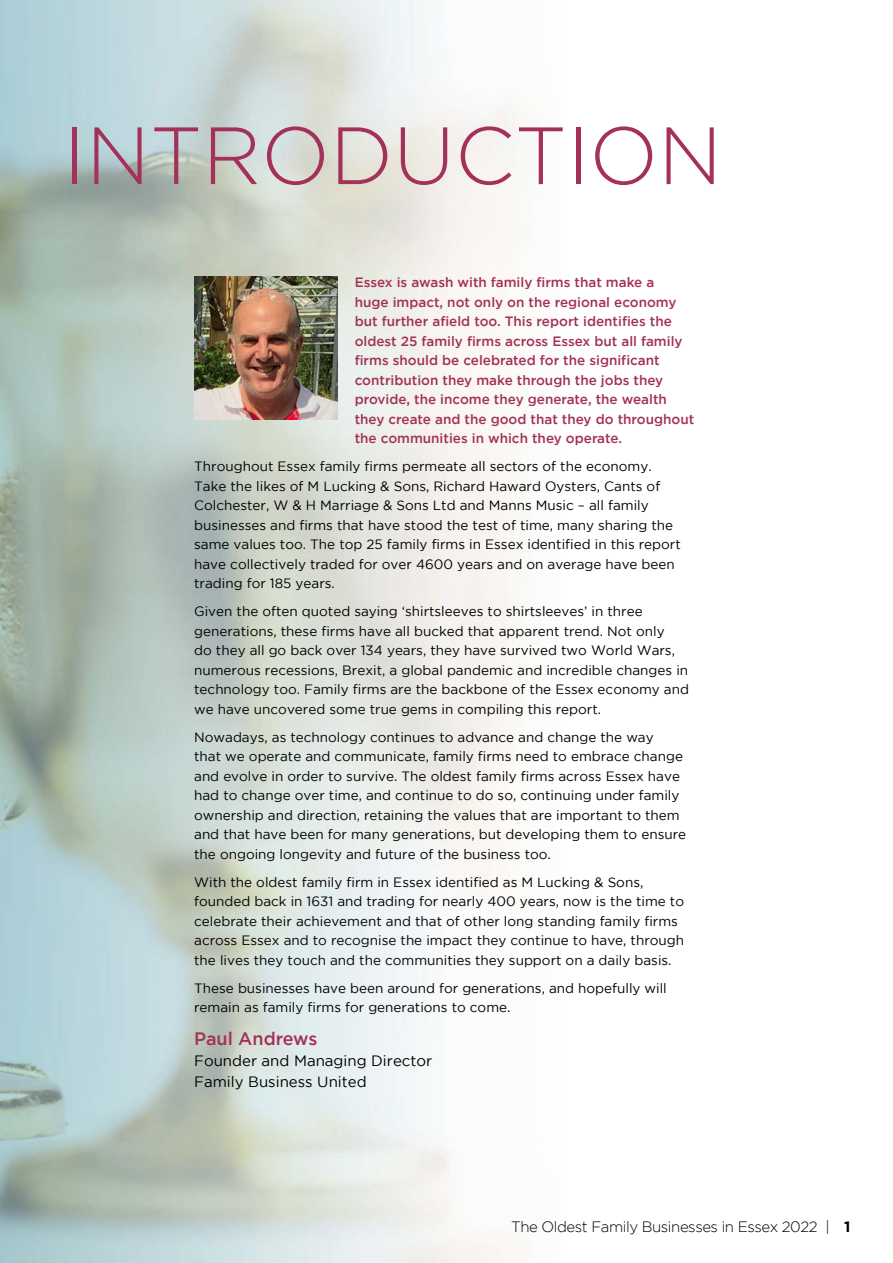
<style>
.page{position:relative;width:893px;height:1263px;background:#fff}
.page>*{position:absolute;margin:0;border:0;box-sizing:border-box;transform-origin:0 0}
.t1{font:300 81px "Gotham";color:#a33159}
.t2{font:500 18px "Gotham";color:#a33159}
.t3{font:15px/21px "Gotham";color:#000}
.t4{font:300 15px "Gotham";letter-spacing:-.03em;color:#000}
.t5{font:13.5px/19.5px "Gotham";color:#000}
.t6{font:500 13.5px/19.5px "Gotham";color:#a33159}
.s1{font-weight:700}
</style>
<div class="page">
<img style="left:328px;top:731px;width:127px;height:532px">
<img style="left:194px;top:276px;width:144px;height:144px">
<h1 class="t1" style="left:64px;top:111px;width:660px">INTRODUCTION</h1>
<p class="t6" style="left:355px;top:272px;width:341px">Essex is awash with family firms that make a<br>huge impact, not only on the regional economy but further afield too. This report identifies the oldest 25 family firms across Essex but all family firms should be celebrated for the significant contribution they make through the jobs they provide, the income they generate, the wealth they create and the good that they do throughout the communities in which they operate.</p>
<p class="t5" style="left:194px;top:456px;width:488px">Throughout Essex family firms permeate all sectors of the economy.<br>Take the likes of M Lucking &amp; Sons, Richard Haward Oysters, Cants of Colchester, W &amp; H Marriage &amp; Sons Ltd and Manns Music – all family businesses and firms that have stood the test of time, many sharing the same values too. The top 25 family firms in Essex identified in this report have collectively traded for over 4600 years and on average have been trading for 185 years.</p>
<p class="t5" style="left:194px;top:601px;width:496px">Given the often quoted saying ‘shirtsleeves to shirtsleeves’ in three generations, these firms have all bucked that apparent trend. Not only<br>do they all go back over 134 years, they have survived two World Wars, numerous recessions, Brexit, a global pandemic and incredible changes in technology too. Family firms are the backbone of the Essex economy and we have uncovered some true gems in compiling this report.</p>
<p class="t5" style="left:194px;top:727px;width:493px">Nowadays, as technology continues to advance and change the way<br>that we operate and communicate, family firms need to embrace change and evolve in order to survive. The oldest family firms across Essex have had to change over time, and continue to do so, continuing under family ownership and direction, retaining the values that are important to them and that have been for many generations, but developing them to ensure the ongoing longevity and future of the business too.</p>
<p class="t5" style="left:194px;top:872px;width:491px">With the oldest family firm in Essex identified as M Lucking &amp; Sons, founded back in 1631 and trading for nearly 400 years, now is the time to celebrate their achievement and that of other long standing family firms across Essex and to recognise the impact they continue to have, through the lives they touch and the communities they support on a daily basis.</p>
<p class="t5" style="left:194px;top:978px;width:474px">These businesses have been around for generations, and hopefully will remain as family firms for generations to come.</p>
<h2 class="t2" style="left:194px;top:1028px;width:125px">Paul Andrews</h2>
<p class="t3" style="left:194px;top:1050px;width:240px">Founder and Managing Director<br>Family Business United</p>
<p class="t4" style="left:511px;top:1219px;width:341px">The Oldest Family Businesses in Essex 2022 | <span class="s1">1</span></p>
</div>
